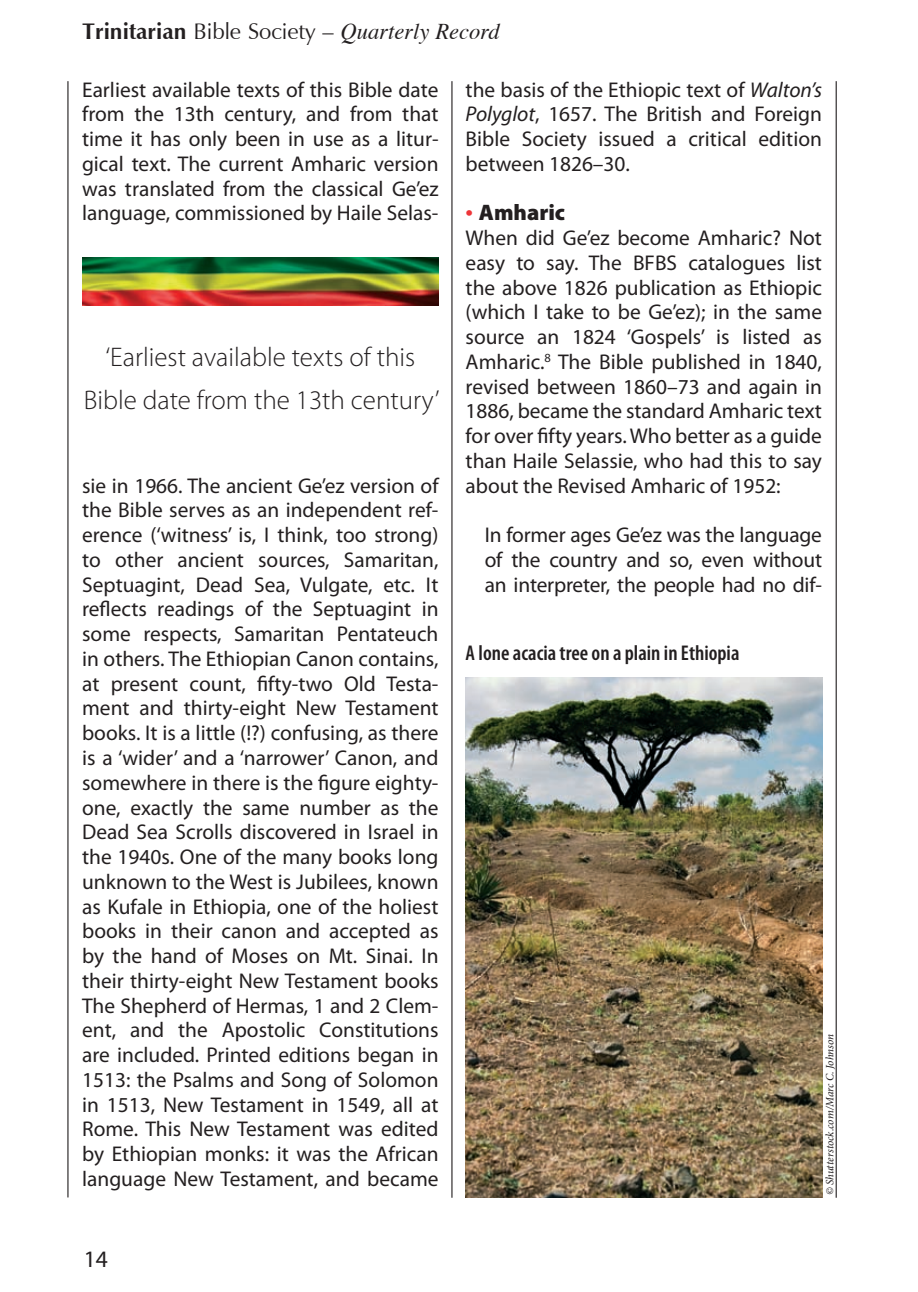
<style>
.page{position:relative;width:918px;height:1292px;background:#fff}
.page>*{position:absolute;margin:0;border:0;box-sizing:border-box;transform-origin:0 0}
.t1{font:300 27px/42.8px "Myriad Pro";color:#231f20;text-align:center}
.t2{font:23.62px "Myriad Pro";color:#231f20}
.t3{font:italic 22.5px "Times";color:#231f20}
.t4{font:900 22.5px "Myriad Pro";color:#231f20}
.t5{font:21.38px/24.8px "Myriad Pro";color:#231f20;text-align:justify}
.t6{font:600 condensed 21.38px "Myriad Pro";color:#231f20}
.t7{font:italic 11.25px "Minion Pro";letter-spacing:-.01em;color:#231f20}
.s1{font-family:"Zapf Humanist 601 BT";font-weight:700;font-style:normal}
.s2{font-family:"Zapf Humanist 601 BT";font-style:normal}
.s3{font-style:italic}
.s4{font-weight:400;font-size:27px;color:#ee3538}
</style>
<div class="page">
<hr style="left:67px;top:81px;width:2px;height:1116px;background:#231f20">
<hr style="left:451px;top:81px;width:2px;height:1116px;background:#231f20">
<hr style="left:836px;top:81px;width:1px;height:1116px;background:#231f20">
<img style="left:82px;top:257px;width:357px;height:48px">
<img style="left:466px;top:677px;width:356px;height:520px">
<p class="t3" style="left:82px;top:22px;width:419px"><span class="s1">Trinitarian</span> <span class="s2">Bible Society –</span> Quarterly Record</p>
<p class="t5" style="left:82px;top:79px;width:358px">Earliest available texts of this Bible date from the 13th century, and from that time it has only been in use as a litur&shy;gical text. The current Amharic version was translated from the classical Ge’ez language, commissioned by Haile Selas-</p>
<p class="t1" style="left:84px;top:338px;width:357px">‘Earliest available texts of this<br>Bible date from the 13th century’</p>
<p class="t5" style="left:82px;top:475px;width:358px">sie in 1966. The ancient Ge’ez version of the Bible serves as an independent ref&shy;erence (‘witness’ is, I think, too strong) to other ancient sources, Samaritan, Septuagint, Dead Sea, Vulgate, etc. It reflects readings of the Septuagint in some respects, Samaritan Pentateuch in others. The Ethiopian Canon contains, at present count, fifty-two Old Testa&shy;ment and thirty-eight New Testament books. It is a little (!?) confusing, as there is a ‘wider’ and a ‘narrower’ Canon, and somewhere in there is the figure eighty&shy;one, exactly the same number as the Dead Sea Scrolls discovered in Israel in the 1940s. One of the many books long unknown to the West is Jubilees, known as Kufale in Ethiopia, one of the holiest books in their canon and accepted as by the hand of Moses on Mt. Sinai. In their thirty-eight New Testament books The Shepherd of Hermas, 1 and 2 Clem&shy;ent, and the Apostolic Constitutions are included. Printed editions began in 1513: the Psalms and Song of Solomon in 1513, New Testament in 1549, all at Rome. This New Testament was edited by Ethiopian monks: it was the African language New Testament, and became</p>
<p class="t2" style="left:84px;top:1250px;width:26px">14</p>
<p class="t5" style="left:466px;top:79px;width:358px">the basis of the Ethiopic text of <span class="s3">Walton’s Polyglot</span>, 1657. The British and Foreign Bible Society issued a critical edition between 1826–30.</p>
<p class="t4" style="left:466px;top:204px;width:101px"><span class="s4">•</span> Amharic</p>
<p class="t5" style="left:466px;top:227px;width:358px">When did Ge’ez become Amharic? Not easy to say. The BFBS catalogues list the above 1826 publication as Ethiopic (which I take to be Ge’ez); in the same source an 1824 ‘Gospels’ is listed as Amharic.<sup>8</sup> The Bible published in 1840, revised between 1860–73 and again in 1886, became the standard Amharic text for over fifty years. Who better as a guide than Haile Selassie, who had this to say about the Revised Amharic of 1952:</p>
<p class="t5" style="left:485px;top:524px;width:339px">In former ages Ge’ez was the language of the country and so, even without an interpreter, the people had no dif-</p>
<p class="t6" style="left:466px;top:645px;width:275px">A lone acacia tree on a plain in Ethiopia</p>
<p class="t7" style="left:825px;top:1195px;width:163px;rotate:-90deg">© Shutterstock.com/Marc C. Johnson</p>
</div>
